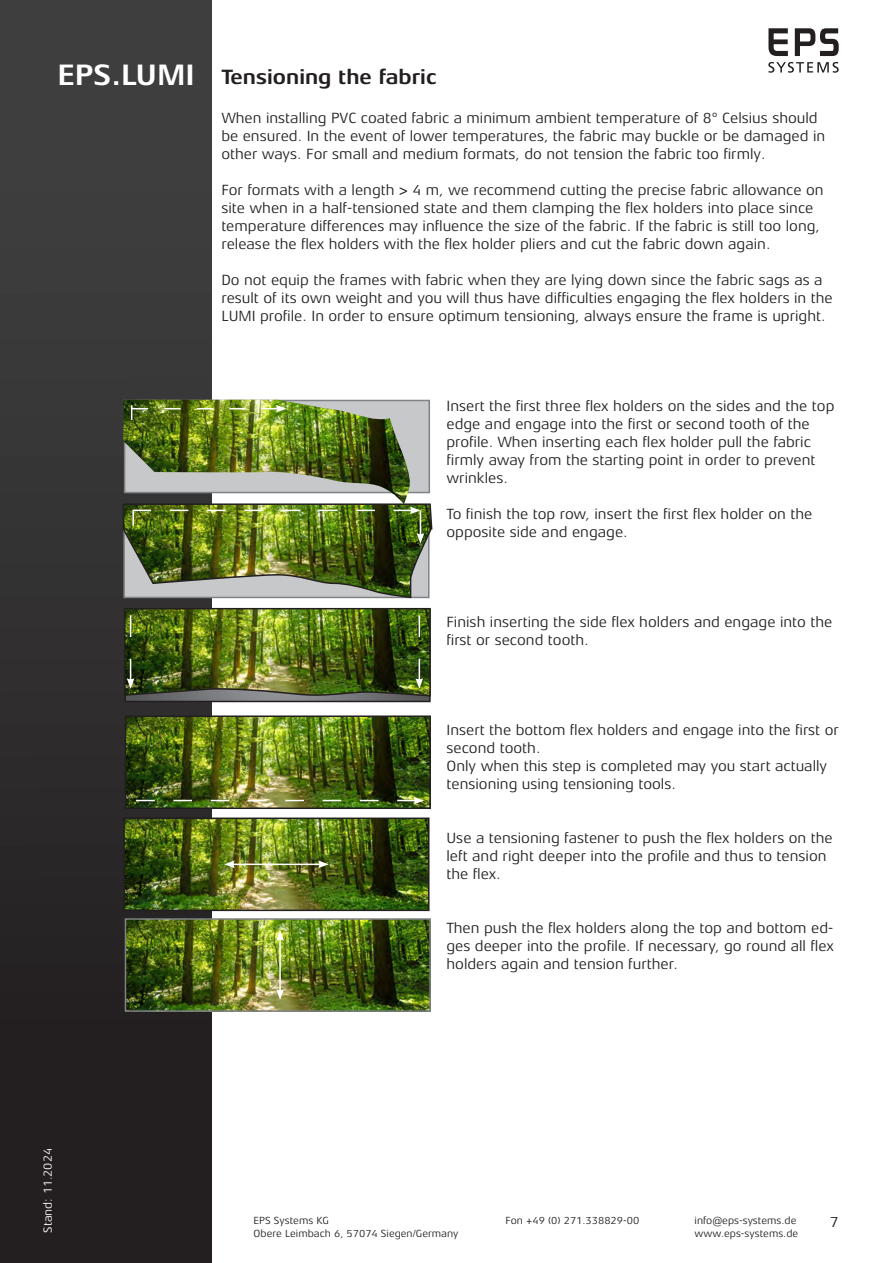
<style>
.page{position:relative;width:893px;height:1263px;background:#fff}
.page>*{position:absolute;margin:0;border:0;box-sizing:border-box;transform-origin:0 0}
.t1{font:700 30px "Aeonis LT Pro";color:#fff}
.t2{font:700 21px "Aeonis LT Pro";color:#231f20}
.t3{font:15px/18px "Aeonis LT Pro";color:#231f20}
.t4{font:12px "Aeonis LT Pro";color:#fff}
.t5{font:10.5px "Aeonis LT Pro";color:#231f20}
</style>
<div class="page">
<div style="left:0;top:0;width:211px;height:1263px;background:linear-gradient(to bottom,#424344,#1f1b1c)"></div>
<svg style="left:768px;top:28px;width:20px;height:28px"></svg>
<svg style="left:795px;top:28px;width:44px;height:28px"></svg>
<svg style="left:768px;top:62px;width:71px;height:11px"></svg>
<img style="left:128px;top:718px;width:300px;height:88px">
<div style="left:125px;top:715px;width:306px;height:94px;border:2px solid #231f20"></div>
<div style="left:124px;top:400px;width:306px;height:93px;background:#c7c8ca;border:2px solid #808285"></div>
<img style="left:123px;top:400px;width:288px;height:103px">
<svg style="left:127px;top:697px;width:301px;height:2px"></svg>
<div style="left:124px;top:609px;width:307px;height:93px;border:2px solid #231f20"></div>
<img style="left:126px;top:820px;width:301px;height:88px">
<div style="left:123px;top:817px;width:307px;height:94px;border:2px solid #231f20"></div>
<img style="left:128px;top:921px;width:300px;height:88px">
<div style="left:125px;top:918px;width:306px;height:94px;border:2px solid #808285"></div>
<img style="left:136px;top:797px;width:288px;height:7px">
<img style="left:122px;top:503px;width:311px;height:96px">
<img style="left:123px;top:607px;width:308px;height:90px">
<hr style="left:279px;top:938px;width:2px;height:54px;background:#fff">
<svg style="left:276px;top:930px;width:8px;height:11px"></svg>
<svg style="left:276px;top:989px;width:8px;height:11px"></svg>
<hr style="left:232px;top:863px;width:89px;height:2px;background:#fff">
<svg style="left:318px;top:860px;width:11px;height:8px"></svg>
<svg style="left:224px;top:860px;width:11px;height:8px"></svg>
<img style="left:131px;top:405px;width:155px;height:15px">
<h1 class="t1" style="left:57px;top:58px;width:139px">EPS.LUMI</h1>
<h2 class="t2" style="left:221px;top:65px;width:217px">Tensioning the fabric</h2>
<p class="t3" style="left:221px;top:109px;width:605px">When installing PVC coated fabric a minimum ambient temperature of 8° Celsius should be ensured. In the event of lower temperatures, the fabric may buckle or be damaged in other ways. For small and medium formats, do not tension the fabric too firmly.</p>
<p class="t3" style="left:221px;top:181px;width:604px">For formats with a length &gt; 4 m, we recommend cutting the precise fabric allowance on site when in a half-tensioned state and them clamping the flex holders into place since temperature differences may influence the size of the fabric. If the fabric is still too long, release the flex holders with the flex holder pliers and cut the fabric down again.</p>
<p class="t3" style="left:221px;top:271px;width:613px">Do not equip the frames with fabric when they are lying down since the fabric sags as a result of its own weight and you will thus have difficulties engaging the flex holders in the<br>LUMI profile. In order to ensure optimum tensioning, always ensure the frame is upright.</p>
<p class="t3" style="left:446px;top:397px;width:389px">Insert the first three flex holders on the sides and the top edge and engage into the first or second tooth of the profile. When inserting each flex holder pull the fabric firmly away from the starting point in order to prevent wrinkles.</p>
<p class="t3" style="left:446px;top:505px;width:367px">To finish the top row, insert the first flex holder on the opposite side and engage.</p>
<p class="t3" style="left:446px;top:613px;width:387px">Finish inserting the side flex holders and engage into the first or second tooth.</p>
<p class="t3" style="left:446px;top:721px;width:394px">Insert the bottom flex holders and engage into the first or second tooth.<br>Only when this step is completed may you start actually tensioning using tensioning tools.</p>
<p class="t3" style="left:446px;top:829px;width:388px">Use a tensioning fastener to push the flex holders on the left and right deeper into the profile and thus to tension the flex.</p>
<p class="t3" style="left:446px;top:919px;width:389px;text-align:justify">Then push the flex holders along the top and bottom ed&shy;ges deeper into the profile. If necessary, go round all flex holders again and tension further.</p>
<p class="t4" style="left:41px;top:1233px;width:86px;rotate:-90deg">Stand: 11.2024</p>
<p class="t5" style="left:254px;top:1215px;width:77px">EPS Systems KG</p>
<p class="t5" style="left:506px;top:1215px;width:135px">Fon +49 (0) 271.338829-00</p>
<p class="t5" style="left:695px;top:1215px;width:103px">info@eps-systems.de</p>
<p class="t5" style="left:254px;top:1227px;width:206px">Obere Leimbach 6, 57074 Siegen/Germany</p>
<p class="t5" style="left:695px;top:1227px;width:105px">www.eps-systems.de</p>
<p class="t3" style="left:830px;top:1213px;width:10px">7</p>
</div>
